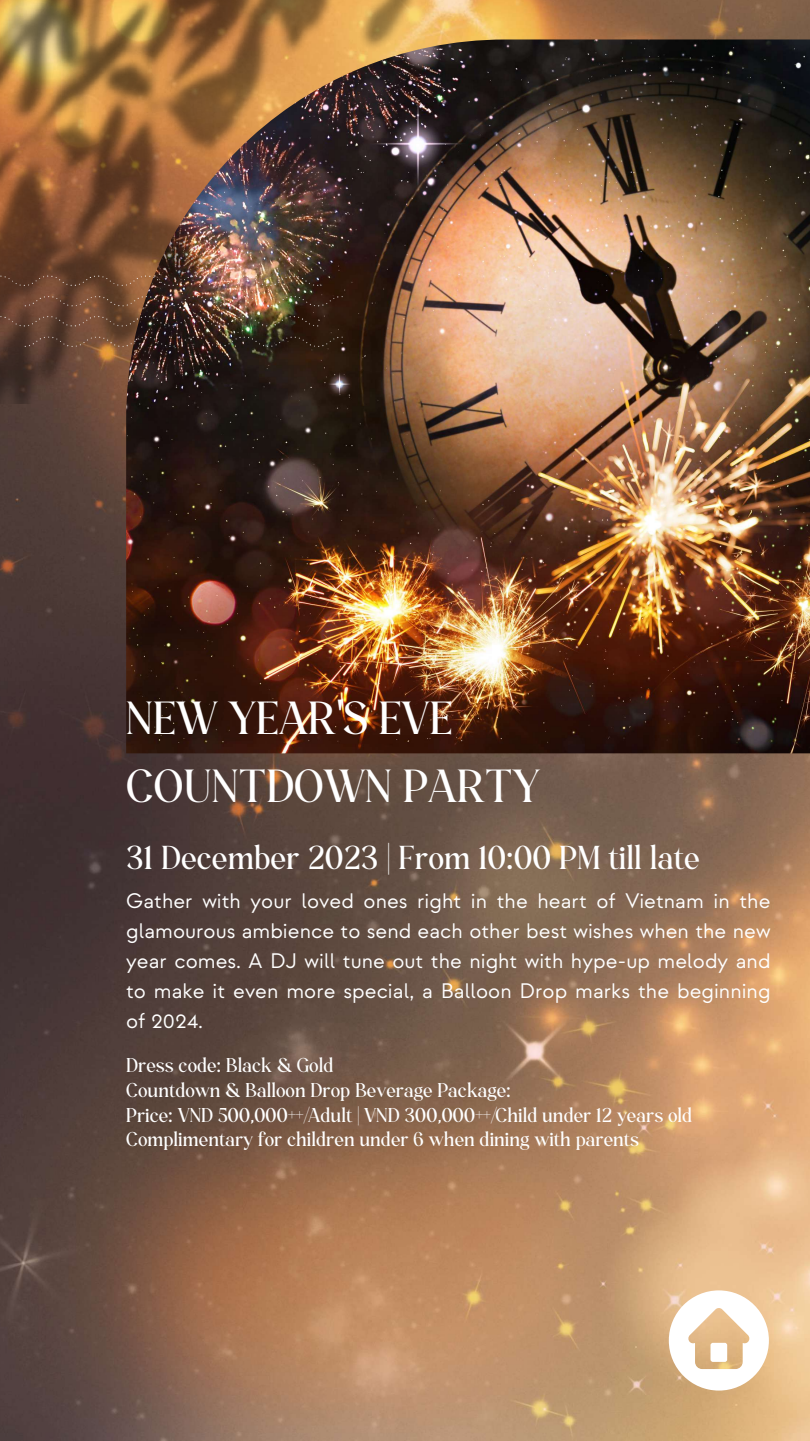
<style>
.page{position:relative;width:810px;height:1441px;background:#fff}
.page>*{position:absolute;margin:0;border:0;box-sizing:border-box;transform-origin:0 0}
.t1{font:500 48.75px/68.1px "Monesta";color:#fff}
.t2{font:500 34.8px "Monesta";color:#fff}
.t3{font:21px/29.8px "Strawford";color:#fff;text-align:justify}
.t4{font:500 21px/24.8px "Monesta";color:#fff}
</style>
<div class="page">
<img style="left:0;top:0;width:810px;height:1440px">
<img style="left:126px;top:39px;width:684px;height:714px">
<img style="left:0;top:0;width:605px;height:403px">
<img style="left:0;top:258px;width:368px;height:108px">
<svg style="left:669px;top:1290px;width:100px;height:100px"></svg>
<div style="left:711px;top:1342px;width:16px;height:19px;background:#fff;border-radius:2px"></div>
<h1 class="t1" style="left:126px;top:686px;width:415px">NEW YEAR'S EVE<br>COUNTDOWN PARTY</h1>
<h2 class="t2" style="left:126px;top:843px;width:575px">31 December 2023 | From 10:00 PM till late</h2>
<p class="t3" style="left:126px;top:887px;width:646px">Gather with your loved ones right in the heart of Vietnam in the glamourous ambience to send each other best wishes when the new year comes. A DJ will tune out the night with hype-up melody and to make it even more special, a Balloon Drop marks the beginning of 2024.</p>
<p class="t4" style="left:126px;top:1054px;width:568px">Dress code: Black &amp; Gold<br>Countdown &amp; Balloon Drop Beverage Package:<br>Price: VND 500,000++/Adult | VND 300,000++/Child under 12 years old Complimentary for children under 6 when dining with parents</p>
</div>
